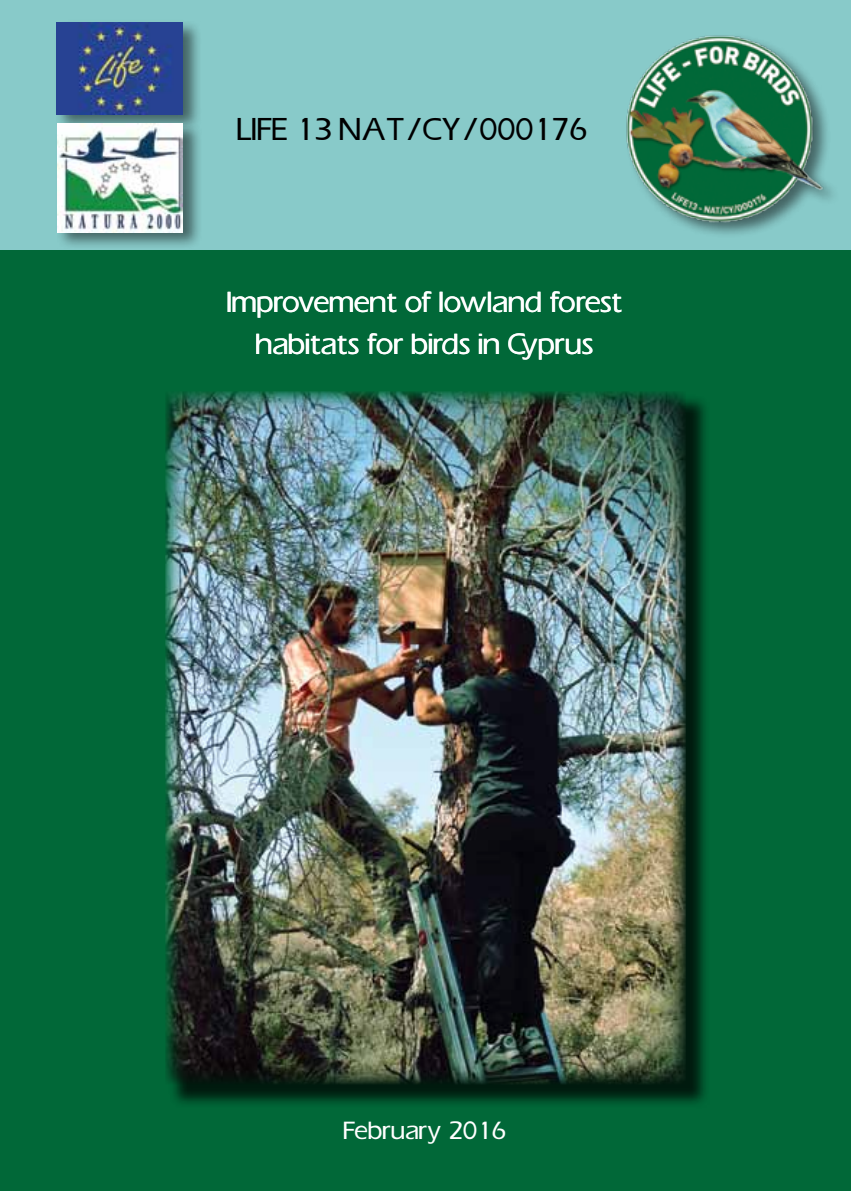
<style>
.page{position:relative;width:851px;height:1191px;background:#fff}
.page>*{position:absolute;margin:0;border:0;box-sizing:border-box;transform-origin:0 0}
.t1{font:30px "Mg Caesar G Normal";color:#000}
.t2{font:28px/42px "Mg Caesar G";color:#fff;text-align:center}
.t3{font:24px "Mg Caesar G";color:#fff}
</style>
<div class="page">
<div style="left:0;top:249px;width:850px;height:942px;background:#016838"></div>
<div style="left:0;top:0;width:850px;height:249px;background:#88cac9"></div>
<div style="left:55px;top:19px;width:147px;height:113px;background:#000;opacity:.5"></div>
<img style="left:57px;top:23px;width:126px;height:91px">
<div style="left:55px;top:120px;width:148px;height:130px;background:#000;opacity:.5"></div>
<img style="left:57px;top:124px;width:126px;height:108px">
<div style="left:625px;top:33px;width:215px;height:205px;background:#000;opacity:.5"></div>
<img style="left:625px;top:35px;width:200px;height:187px">
<div style="left:168px;top:394px;width:542px;height:714px;background:#000;opacity:.75"></div>
<img style="left:165px;top:391px;width:520px;height:693px">
<p class="t1" style="left:238px;top:115px;width:351px">LIFE 13 NAT/CY/000176</p>
<p class="t2" style="left:228px;top:282px;width:397px">Improvement of lowland forest habitats for birds in Cyprus</p>
<p class="t3" style="left:344px;top:1118px;width:164px">February 2016</p>
</div>
